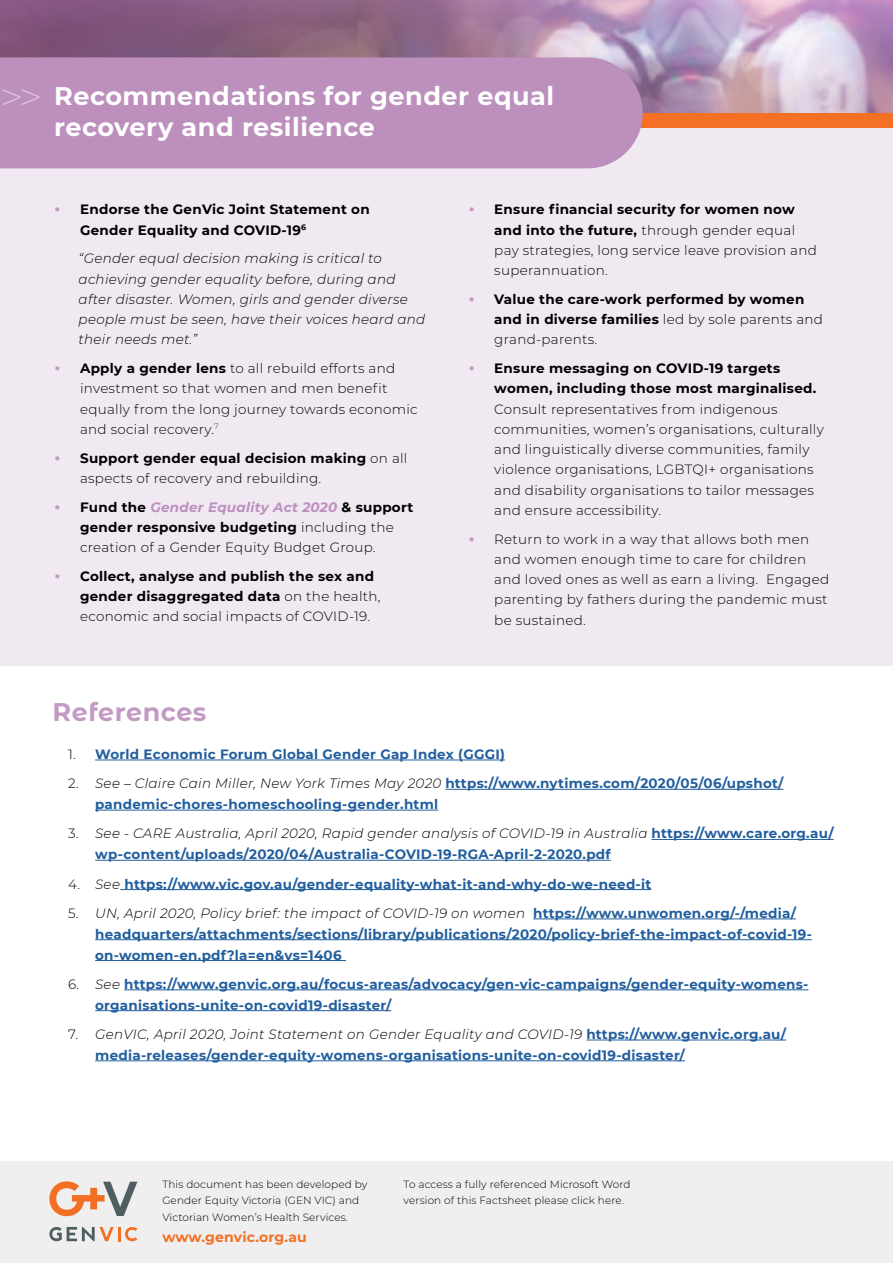
<style>
.page{position:relative;width:893px;height:1263px;background:#fff}
.page>*{position:absolute;margin:0;border:0;box-sizing:border-box;transform-origin:0 0}
.t1{font:200 42.3px "Montserrat";color:#e0cae0}
.t2{font:700 25.5px/31.5px "Montserrat";letter-spacing:.02em;color:#fff}
.t3{font:700 25.5px "Montserrat";letter-spacing:.02em;color:#c39ac4}
.t4{font:700 14.1px "Montserrat";letter-spacing:.01em;color:#f37024}
.t5{font:700 13.5px/20.9px "Montserrat";letter-spacing:.02em;color:#215e9e}
.t6{font:300 13.5px/20.2px "Montserrat";letter-spacing:.02em;color:#000}
.t7{font:700 13.5px/20.2px "Montserrat";letter-spacing:.02em;color:#000}
.t8{font:italic 300 13.5px/20.2px "Montserrat";letter-spacing:.02em;color:#000}
.t9{font:300 10.5px/16.6px "Montserrat";letter-spacing:.01em;color:#000}
.s1{font-size:16.5px;color:#c39ac4}
.s2{font-weight:700;font-size:16.5px;color:#c39ac4}
.s3{font-weight:700}
.s4{font-weight:700;font-style:italic;color:#bc8fbd}
.s5{font-weight:300}
.s6{font-weight:300;color:#000}
.s7{font-weight:300;font-style:italic;color:#000}
</style>
<div class="page">
<div style="left:0;top:0;width:893px;height:134px;background:#f37024"></div>
<div style="left:0;top:128px;width:893px;height:537px;background:#f1e9f2"></div>
<img style="left:717px;top:0;width:176px;height:113px">
<svg style="left:0;top:0;width:717px;height:113px;background:#987495"></svg>
<div style="left:0;top:57px;width:643px;height:111px;background:#bc8fbd"></div>
<div style="left:0;top:1161px;width:893px;height:102px;background:#efeff0"></div>
<svg style="left:49px;top:1181px;width:88px;height:35px"></svg>
<svg style="left:49px;top:1227px;width:65px;height:14px"></svg>
<hr style="left:118px;top:1227px;width:3px;height:14px;background:#f36f24">
<svg style="left:125px;top:1227px;width:12px;height:14px"></svg>
<hr style="left:95px;top:760px;width:410px;height:1px;background:#215e9e">
<hr style="left:445px;top:789px;width:339px;height:1px;background:#215e9e">
<hr style="left:95px;top:810px;width:343px;height:1px;background:#215e9e">
<hr style="left:651px;top:839px;width:183px;height:1px;background:#215e9e">
<hr style="left:95px;top:860px;width:516px;height:1px;background:#215e9e">
<hr style="left:120px;top:889px;width:531px;height:1px;background:#215e9e">
<hr style="left:533px;top:918px;width:263px;height:1px;background:#215e9e">
<hr style="left:95px;top:939px;width:717px;height:1px;background:#215e9e">
<hr style="left:95px;top:960px;width:251px;height:1px;background:#215e9e">
<hr style="left:124px;top:989px;width:684px;height:1px;background:#215e9e">
<hr style="left:95px;top:1010px;width:296px;height:1px;background:#215e9e">
<hr style="left:586px;top:1040px;width:200px;height:1px;background:#215e9e">
<hr style="left:95px;top:1060px;width:590px;height:1px;background:#215e9e">
<h1 class="t1" style="left:-1px;top:68px;width:45px">&gt;&gt;</h1>
<h2 class="t2" style="left:54px;top:79px;width:501px">Recommendations for gender equal recovery and resilience</h2>
<p class="t7" style="left:80px;top:199px;width:291px;text-indent:-26px"><span class="s1">•</span> Endorse the GenVic Joint Statement on<br>Gender Equality and COVID-19<sup>6</sup></p>
<p class="t8" style="left:79px;top:248px;width:348px">“Gender equal decision making is critical to achieving gender equality before, during and after disaster. Women, girls and gender diverse people must be seen, have their voices heard and their needs met.”</p>
<p class="t6" style="left:80px;top:358px;width:339px;text-indent:-26px"><span class="s2">•</span> <span class="s3">Apply a gender lens</span> to all rebuild efforts and investment so that women and men benefit equally from the long journey towards economic and social recovery.<sup>7</sup></p>
<p class="t6" style="left:80px;top:447px;width:329px;text-indent:-26px"><span class="s2">•</span> <span class="s3">Support gender equal decision making</span> on all aspects of recovery and rebuilding.</p>
<p class="t6" style="left:80px;top:496px;width:335px;text-indent:-26px"><span class="s2">•</span> <span class="s3">Fund the</span> <span class="s4">Gender Equality Act 2020</span> <span class="s3">&amp; support gender responsive budgeting</span> including the creation of a Gender Equity Budget Group.</p>
<p class="t7" style="left:80px;top:565px;width:302px;text-indent:-26px"><span class="s1">•</span> Collect, analyse and publish the sex and gender disaggregated data <span class="s5">on the health, economic and social impacts of COVID-19.</span></p>
<p class="t6" style="left:494px;top:199px;width:324px;text-indent:-26px"><span class="s2">•</span> <span class="s3">Ensure financial security for women now and into the future,</span> through gender equal pay strategies, long service leave provision and superannuation.</p>
<p class="t7" style="left:494px;top:288px;width:330px;text-indent:-26px"><span class="s1">•</span> Value the care-work performed by women and in diverse families <span class="s5">led by sole parents and grand-parents.</span></p>
<p class="t7" style="left:494px;top:358px;width:323px;text-indent:-26px"><span class="s1">•</span> Ensure messaging on COVID-19 targets women, including those most marginalised.</p>
<p class="t6" style="left:494px;top:398px;width:331px">Consult representatives from indigenous communities, women’s organisations, culturally and linguistically diverse communities, family violence organisations, LGBTQI+ organisations and disability organisations to tailor messages and ensure accessibility.</p>
<p class="t6" style="left:494px;top:528px;width:336px;text-indent:-26px"><span class="s2">•</span> Return to work in a way that allows both men and women enough time to care for children and loved ones as well as earn a living. Engaged parenting by fathers during the pandemic must be sustained.</p>
<h2 class="t3" style="left:53px;top:694px;width:155px">References</h2>
<p class="t5" style="left:68px;top:743px;width:438px"><span class="s6">1.</span> World Economic Forum Global Gender Gap Index (GGGI)</p>
<p class="t5" style="left:95px;top:772px;width:690px;text-indent:-27px"><span class="s6">2.</span> <span class="s7">See – Claire Cain Miller, New York Times May 2020</span> https://www.nytimes.com/2020/05/06/upshot/ pandemic-chores-homeschooling-gender.html</p>
<p class="t5" style="left:95px;top:822px;width:740px;text-indent:-27px"><span class="s6">3.</span> <span class="s7">See - CARE Australia, April 2020, Rapid gender analysis of COVID-19 in Australia</span> https://www.care.org.au/ wp-content/uploads/2020/04/Australia-COVID-19-RGA-April-2-2020.pdf</p>
<p class="t5" style="left:68px;top:873px;width:585px"><span class="s6">4.</span> <span class="s7">See</span> https://www.vic.gov.au/gender-equality-what-it-and-why-do-we-need-it</p>
<p class="t5" style="left:95px;top:902px;width:718px;text-indent:-27px"><span class="s6">5.</span> <span class="s7">UN, April 2020, Policy brief: the impact of COVID-19 on women</span> https://www.unwomen.org/-/media/ headquarters/attachments/sections/library/publications/2020/policy-brief-the-impact-of-covid-19- on-women-en.pdf?la=en&amp;vs=1406</p>
<p class="t5" style="left:95px;top:973px;width:715px;text-indent:-27px"><span class="s6">6.</span> <span class="s7">See</span> https://www.genvic.org.au/focus-areas/advocacy/gen-vic-campaigns/gender-equity-womens&shy;organisations-unite-on-covid19-disaster/</p>
<p class="t5" style="left:95px;top:1023px;width:692px;text-indent:-27px"><span class="s6">7.</span> <span class="s7">GenVIC, April 2020, Joint Statement on Gender Equality and COVID-19</span> https://www.genvic.org.au/ media-releases/gender-equity-womens-organisations-unite-on-covid19-disaster/</p>
<p class="t9" style="left:162px;top:1175px;width:206px">This document has been developed by<br>Gender Equity Victoria (GEN VIC) and<br>Victorian Women’s Health Services.</p>
<p class="t4" style="left:162px;top:1226px;width:146px">www.genvic.org.au</p>
<p class="t9" style="left:404px;top:1175px;width:229px">To access a fully referenced Microsoft Word version of this Factsheet please click here.</p>
</div>
